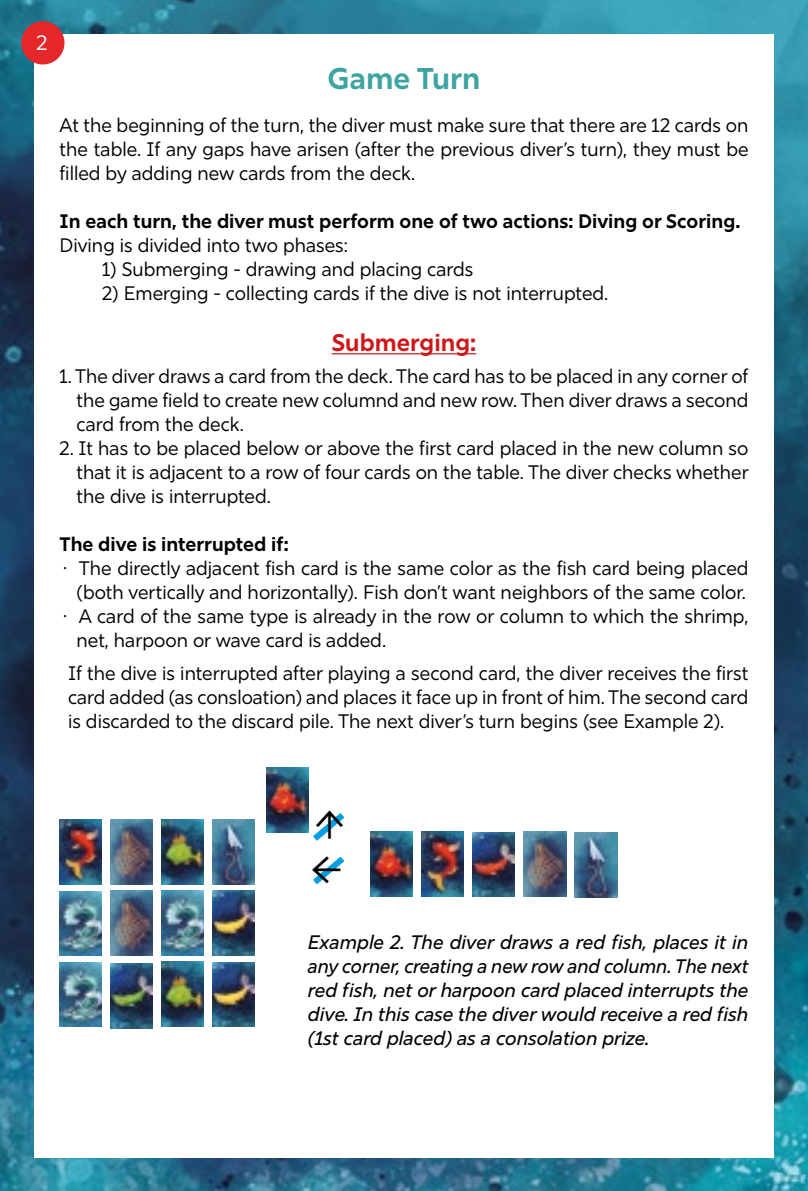
<style>
.page{position:relative;width:808px;height:1191px;background:#fff}
.page>*{position:absolute;margin:0;border:0;box-sizing:border-box;transform-origin:0 0}
.t1{font:48px "Minion Pro";color:#000}
.t2{font:700 30px "Rig Sans";color:#3ea4a2}
.t3{font:700 24px "Rig Sans";color:#cd1719}
.t4{font:21px "Rig Sans";color:#fff}
.t5{font:19.5px/24px "Rig Sans";color:#000;text-align:justify}
.t6{font:italic 500 19.5px/24px "Rig Sans";color:#000;text-align:justify}
.t7{font:700 19.5px "Rig Sans";color:#000}
</style>
<div class="page">
<img style="left:0;top:0;width:808px;height:1191px">
<div style="left:34px;top:34px;width:740px;height:1123px;background:#fff"></div>
<hr style="left:332px;top:353px;width:144px;height:1px;background:#cd1719">
<svg style="left:306px;top:806px;width:39px;height:79px"></svg>
<img style="left:266px;top:767px;width:42px;height:65px">
<img style="left:111px;top:819px;width:42px;height:65px">
<img style="left:111px;top:891px;width:42px;height:64px">
<img style="left:111px;top:963px;width:42px;height:65px">
<img style="left:162px;top:819px;width:42px;height:65px">
<img style="left:162px;top:891px;width:42px;height:64px">
<img style="left:162px;top:961px;width:42px;height:65px">
<img style="left:213px;top:819px;width:42px;height:65px">
<img style="left:213px;top:891px;width:42px;height:64px">
<img style="left:213px;top:962px;width:42px;height:64px">
<img style="left:371px;top:832px;width:42px;height:64px">
<img style="left:422px;top:832px;width:42px;height:64px">
<img style="left:473px;top:832px;width:42px;height:65px">
<img style="left:524px;top:832px;width:42px;height:64px">
<img style="left:575px;top:832px;width:42px;height:65px">
<img style="left:60px;top:819px;width:42px;height:65px">
<img style="left:60px;top:891px;width:42px;height:65px">
<img style="left:60px;top:962px;width:42px;height:64px">
<div style="left:21px;top:21px;width:43px;height:43px;background:#e62729;border-radius:50%"></div>
<p class="t4" style="left:37px;top:30px;width:13px">2</p>
<h2 class="t2" style="left:327px;top:60px;width:154px">Game Turn</h2>
<p class="t5" style="left:60px;top:113px;width:690px">At the beginning of the turn, the diver must make sure that there are 12 cards on the table. If any gaps have arisen (after the previous diver’s turn), they must be filled by adding new cards from the deck.</p>
<p class="t7" style="left:60px;top:209px;width:682px">In each turn, the diver must perform one of two actions: Diving or Scoring.</p>
<p class="t5" style="left:60px;top:233px;width:290px">Diving is divided into two phases:</p>
<p class="t5" style="left:102px;top:257px;width:373px">1) Submerging - drawing and placing cards</p>
<p class="t5" style="left:102px;top:281px;width:508px">2) Emerging - collecting cards if the dive is not interrupted.</p>
<p class="t3" style="left:332px;top:328px;width:146px">Submerging:</p>
<p class="t5" style="left:77px;top:365px;width:673px;text-indent:-17px">1. The diver draws a card from the deck. The card has to be placed in any corner of the game field to create new columnd and new row. Then diver draws a second card from the deck.</p>
<p class="t5" style="left:77px;top:437px;width:674px;text-indent:-17px">2. It has to be placed below or above the first card placed in the new column so that it is adjacent to a row of four cards on the table. The diver checks whether the dive is interrupted.</p>
<p class="t7" style="left:60px;top:532px;width:231px">The dive is interrupted if:</p>
<p class="t5" style="left:68px;top:557px;width:682px">· The directly adjacent fish card is the same color as the fish card being placed</p>
<p class="t5" style="left:77px;top:581px;width:671px">(both vertically and horizontally). Fish don’t want neighbors of the same color.</p>
<p class="t5" style="left:68px;top:605px;width:682px">· A card of the same type is already in the row or column to which the shrimp,</p>
<p class="t5" style="left:77px;top:629px;width:311px">net, harpoon or wave card is added.</p>
<p class="t5" style="left:68px;top:661px;width:682px">If the dive is interrupted after playing a second card, the diver receives the first card added (as consloation) and places it face up in front of him. The second card is discarded to the discard pile. The next diver’s turn begins (see Example 2).</p>
<h1 class="t1" style="left:365px;top:808px;width:33px;rotate:90deg">←</h1>
<h1 class="t1" style="left:311px;top:834px;width:33px">←</h1>
<p class="t6" style="left:308px;top:930px;width:442px">Example 2. The diver draws a red fish, places it in any corner, creating a new row and column. The next red fish, net or harpoon card placed interrupts the dive. In this case the diver would receive a red fish (1st card placed) as a consolation prize.</p>
</div>
